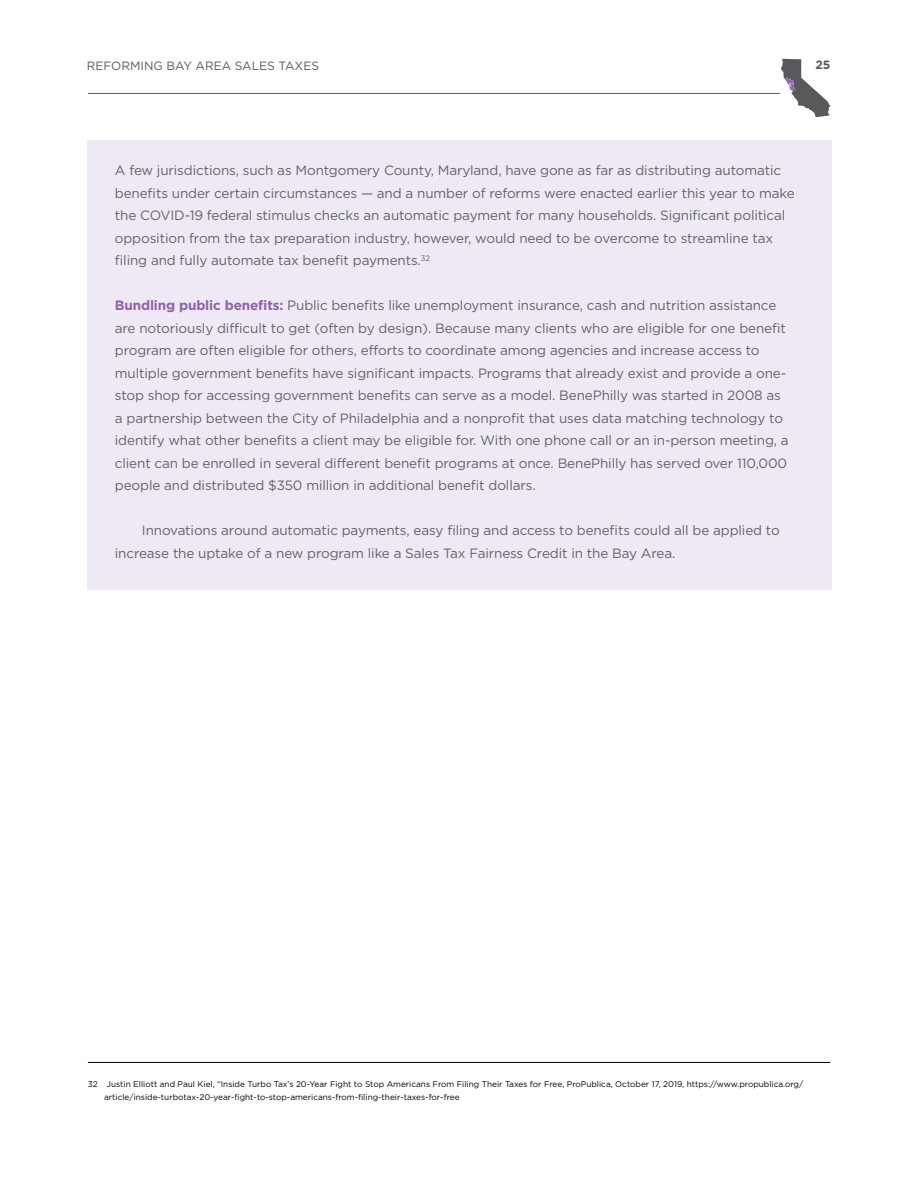
<style>
.page{position:relative;width:918px;height:1188px;background:#fff}
.page>*{position:absolute;margin:0;border:0;box-sizing:border-box;transform-origin:0 0}
.t1{font:13.5px/22.5px "Gotham";letter-spacing:-.01em;color:#636466}
.t2{font:12px "Gotham";color:#58595b}
.t3{font:700 12px "Gotham";color:#58595b}
.t4{font:8.25px/13.5px "Gotham";color:#000}
.s1{font-weight:700;color:#9161a9}
</style>
<div class="page">
<hr style="left:88px;top:93px;width:692px;height:1px;background:#58595b">
<svg style="left:781px;top:59px;width:50px;height:58px"></svg>
<div style="left:87px;top:140px;width:745px;height:450px;background:#eee9f4"></div>
<hr style="left:88px;top:1062px;width:742px;height:1px;background:#000">
<p class="t2" style="left:87px;top:59px;width:234px">REFORMING BAY AREA SALES TAXES</p>
<p class="t3" style="left:815px;top:58px;width:17px">25</p>
<p class="t1" style="left:115px;top:159px;width:681px">A few jurisdictions, such as Montgomery County, Maryland, have gone as far as distributing automatic benefits under certain circumstances — and a number of reforms were enacted earlier this year to make the COVID-19 federal stimulus checks an automatic payment for many households. Significant political opposition from the tax preparation industry, however, would need to be overcome to streamline tax filing and fully automate tax benefit payments.<sup>32</sup></p>
<p class="t1" style="left:115px;top:294px;width:675px"><span class="s1">Bundling public benefits:</span> Public benefits like unemployment insurance, cash and nutrition assistance are notoriously difficult to get (often by design). Because many clients who are eligible for one benefit program are often eligible for others, efforts to coordinate among agencies and increase access to multiple government benefits have significant impacts. Programs that already exist and provide a one&shy;stop shop for accessing government benefits can serve as a model. BenePhilly was started in 2008 as a partnership between the City of Philadelphia and a nonprofit that uses data matching technology to identify what other benefits a client may be eligible for. With one phone call or an in-person meeting, a client can be enrolled in several different benefit programs at once. BenePhilly has served over 110,000 people and distributed $350 million in additional benefit dollars.</p>
<p class="t1" style="left:115px;top:519px;width:666px;text-indent:27px">Innovations around automatic payments, easy filing and access to benefits could all be applied to increase the uptake of a new program like a Sales Tax Fairness Credit in the Bay Area.</p>
<p class="t4" style="left:104px;top:1077px;width:701px;text-indent:-16px">32 Justin Elliott and Paul Kiel, “Inside Turbo Tax’s 20-Year Fight to Stop Americans From Filing Their Taxes for Free, ProPublica, October 17, 2019, https://www.propublica.org/ article/inside-turbotax-20-year-fight-to-stop-americans-from-filing-their-taxes-for-free</p>
</div>
